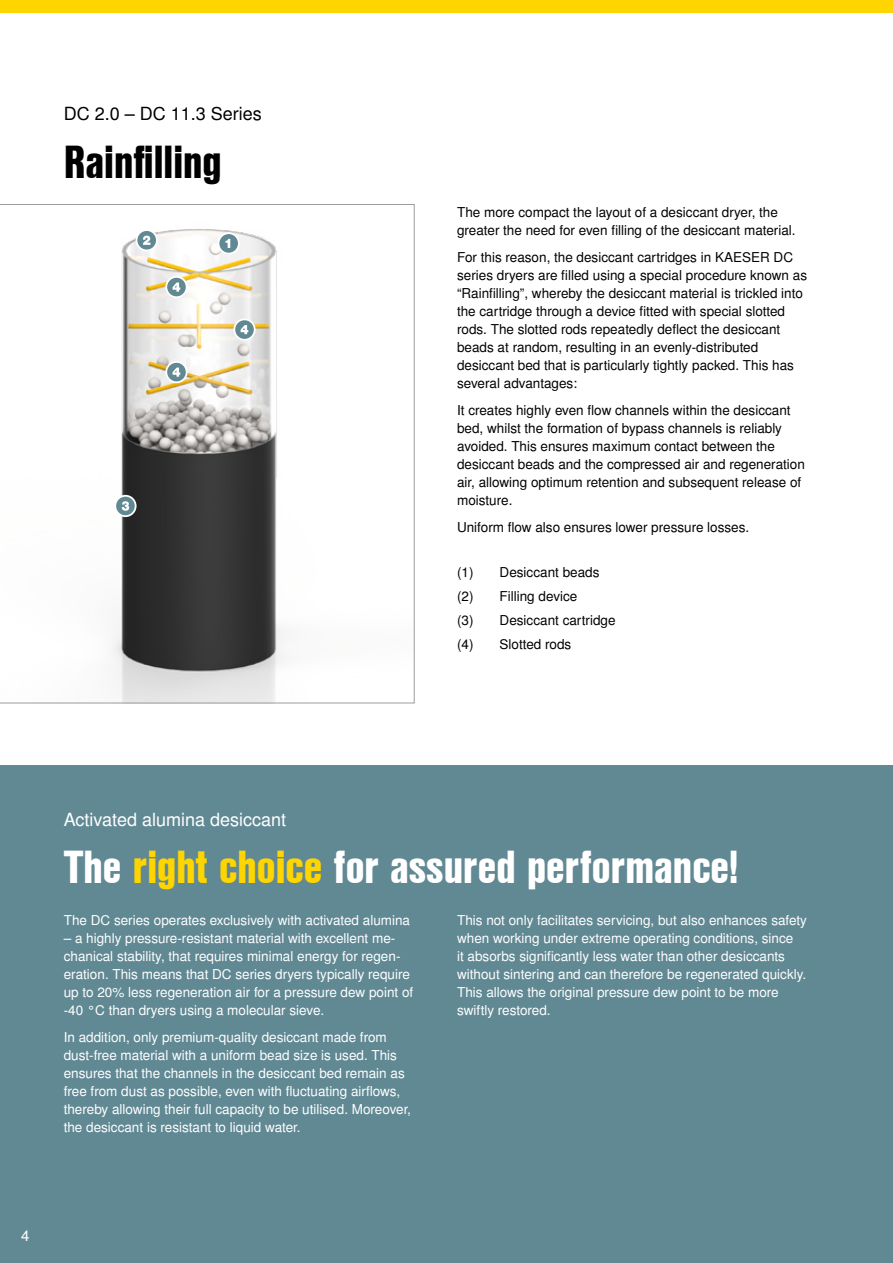
<style>
.page{position:relative;width:893px;height:1263px;background:#fff}
.page>*{position:absolute;margin:0;border:0;box-sizing:border-box;transform-origin:0 0}
.t1{font:45px "Nimbus San L Bla Con";color:#fff}
.t2{font:45px "Nimbus San L Bla Con";color:#000}
.t3{font:18px "Nimbus San L";color:#fff}
.t4{font:18px "Nimbus San L";color:#000}
.t5{font:15px "Nimbus San L";color:#fff}
.t6{font:13.5px/18px "Nimbus San L";color:#fff}
.t7{font:13.5px/18px "Nimbus San L";color:#000}
.s1{color:#ffd500}
</style>
<div class="page">
<div style="left:0;top:0;width:893px;height:13px;background:#ffd500"></div>
<svg style="left:0;top:204px;width:415px;height:499px"></svg>
<svg style="left:218px;top:233px;width:21px;height:21px"></svg>
<div style="left:218px;top:232px;width:22px;height:22px;border:2px solid #fff;border-radius:50%"></div>
<svg style="left:225px;top:239px;width:5px;height:9px"></svg>
<svg style="left:136px;top:230px;width:21px;height:20px"></svg>
<div style="left:136px;top:229px;width:22px;height:22px;border:2px solid #fff;border-radius:50%"></div>
<svg style="left:143px;top:236px;width:7px;height:9px"></svg>
<div style="left:115px;top:496px;width:21px;height:20px;background:#618994;border-radius:50%"></div>
<div style="left:114px;top:495px;width:23px;height:22px;border:2px solid #fff;border-radius:50%"></div>
<svg style="left:122px;top:501px;width:7px;height:10px"></svg>
<svg style="left:166px;top:277px;width:21px;height:20px"></svg>
<div style="left:165px;top:276px;width:23px;height:22px;border:2px solid #fff;border-radius:50%"></div>
<svg style="left:173px;top:283px;width:7px;height:9px"></svg>
<svg style="left:234px;top:319px;width:21px;height:21px"></svg>
<div style="left:233px;top:318px;width:23px;height:23px;border:2px solid #fff;border-radius:50%"></div>
<svg style="left:241px;top:325px;width:7px;height:9px"></svg>
<svg style="left:166px;top:362px;width:21px;height:20px"></svg>
<div style="left:165px;top:361px;width:23px;height:22px;border:2px solid #fff;border-radius:50%"></div>
<svg style="left:173px;top:368px;width:7px;height:9px"></svg>
<div style="left:0;top:765px;width:893px;height:498px;background:#618994"></div>
<h2 class="t4" style="left:64px;top:103px;width:200px">DC 2.0 – DC 11.3 Series</h2>
<h1 class="t2" style="left:64px;top:128px;width:159px">Rainfilling</h1>
<p class="t7" style="left:457px;top:204px;width:340px">The more compact the layout of a desiccant dryer, the greater the need for even filling of the desiccant material.</p>
<p class="t7" style="left:457px;top:249px;width:351px">For this reason, the desiccant cartridges in KAESER DC series dryers are filled using a special procedure known as “Rainfilling”, whereby the desiccant material is trickled into the cartridge through a device fitted with special slotted rods. The slotted rods repeatedly deflect the desiccant beads at random, resulting in an evenly-distributed desiccant bed that is particularly tightly packed. This has several advantages:</p>
<p class="t7" style="left:457px;top:402px;width:349px">It creates highly even flow channels within the desiccant bed, whilst the formation of bypass channels is reliably avoided. This ensures maximum contact between the desiccant beads and the compressed air and regeneration air, allowing optimum retention and subsequent release of moisture.</p>
<p class="t7" style="left:457px;top:519px;width:294px">Uniform flow also ensures lower pressure losses.</p>
<p class="t7" style="left:457px;top:561px;width:160px;line-height:24px">(1) Desiccant beads (2) Filling device<br>(3) Desiccant cartridge (4) Slotted rods</p>
<h2 class="t3" style="left:64px;top:809px;width:224px">Activated alumina desiccant</h2>
<h1 class="t1" style="left:64px;top:833px;width:676px">The <span class="s1">right choice</span> for assured performance!</h1>
<p class="t6" style="left:64px;top:912px;width:348px">The DC series operates exclusively with activated alumina</p>
<p class="t6" style="left:64px;top:930px;width:351px">– a highly pressure-resistant material with excellent me&shy;chanical stability, that requires minimal energy for regen&shy;eration. This means that DC series dryers typically require up to 20% less regeneration air for a pressure dew point of -40 °C than dryers using a molecular sieve.</p>
<p class="t6" style="left:64px;top:1029px;width:349px">In addition, only premium-quality desiccant made from dust-free material with a uniform bead size is used. This ensures that the channels in the desiccant bed remain as free from dust as possible, even with fluctuating airflows, thereby allowing their full capacity to be utilised. Moreover, the desiccant is resistant to liquid water.</p>
<p class="t6" style="left:457px;top:912px;width:351px">This not only facilitates servicing, but also enhances safety when working under extreme operating conditions, since<br>it absorbs significantly less water than other desiccants without sintering and can therefore be regenerated quickly.<br>This allows the original pressure dew point to be more swiftly restored.</p>
<p class="t5" style="left:21px;top:1226px;width:10px">4</p>
</div>
